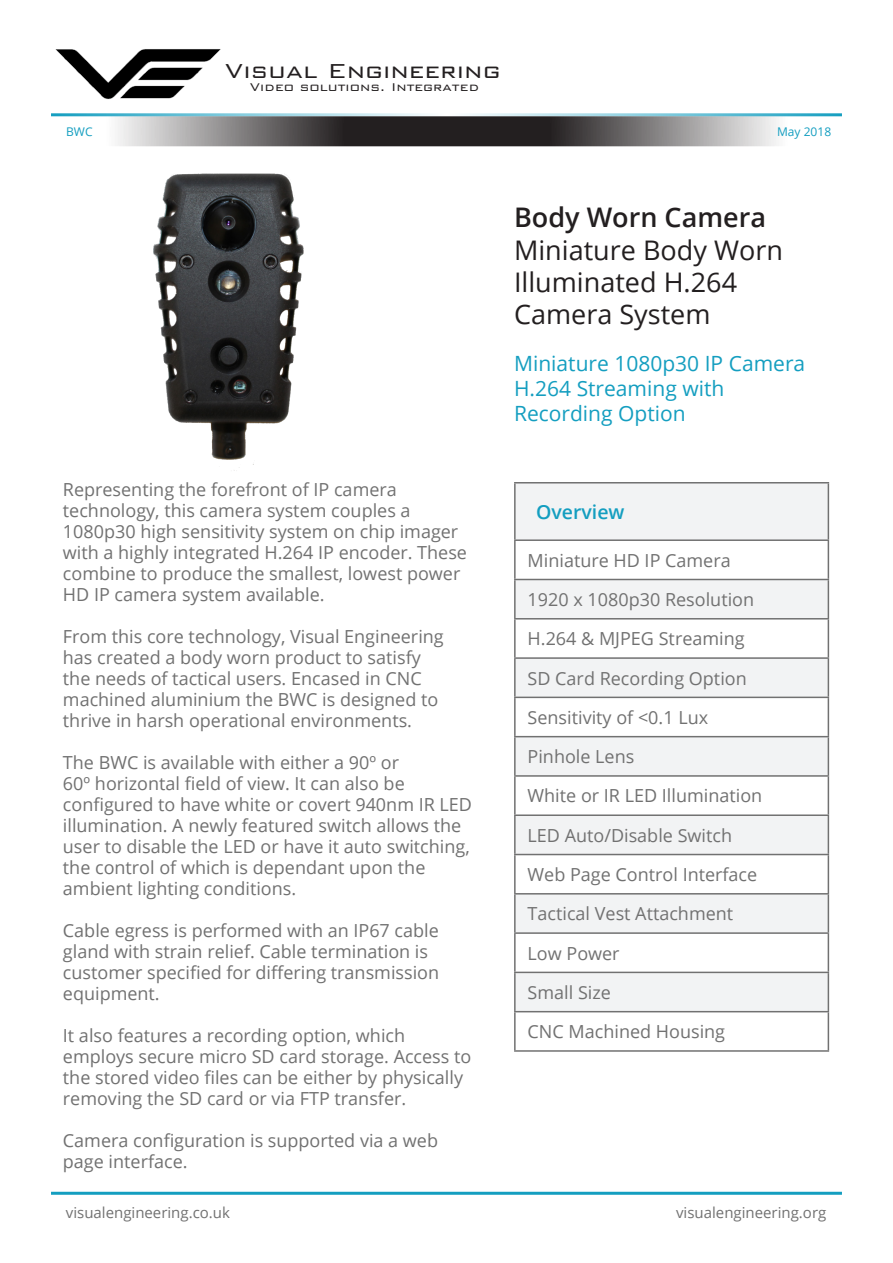
<style>
.page{position:relative;width:893px;height:1263px;background:#fff}
.page>*{position:absolute;margin:0;border:0;box-sizing:border-box;transform-origin:0 0}
.t1{font:27px/32.4px "Open Sans";color:#231f20}
.t2{font:300 27px "Bank Gothic BT";color:#231f20}
.t3{font:600 27px "Open Sans";color:#231f20}
.t4{font:21px/25.2px "Open Sans";color:#149ec0}
.t5{font:600 19.5px "Open Sans";color:#149ec0}
.Body{font:18px/21px "Open Sans";color:#717171}
.Paragraph_Style_1{font:18px "Open Sans";color:#717171}
.t6{font:15px "Open Sans";color:#717171}
.t7{font:300 15px "Bank Gothic BT";color:#231f20}
.t8{font:12px "Open Sans";color:#149ec0}
</style>
<div class="page">
<hr style="left:51px;top:113px;width:791px;height:3px;background:#149ec0">
<svg style="left:51px;top:116px;width:791px;height:30px"></svg>
<img style="left:55px;top:49px;width:166px;height:51px">
<hr style="left:51px;top:1192px;width:791px;height:3px;background:#149ec0">
<svg style="left:516px;top:483px;width:312px;height:528px;fill:#f2f3f4"></svg>
<hr style="left:514px;top:539px;width:315px;height:2px;background:#717171">
<hr style="left:514px;top:579px;width:315px;height:1px;background:#717171">
<hr style="left:514px;top:618px;width:315px;height:1px;background:#717171">
<hr style="left:514px;top:657px;width:315px;height:2px;background:#717171">
<hr style="left:514px;top:697px;width:315px;height:1px;background:#717171">
<hr style="left:514px;top:736px;width:315px;height:1px;background:#717171">
<hr style="left:514px;top:775px;width:315px;height:2px;background:#717171">
<hr style="left:514px;top:814px;width:315px;height:2px;background:#717171">
<hr style="left:514px;top:854px;width:315px;height:1px;background:#717171">
<hr style="left:514px;top:893px;width:315px;height:1px;background:#717171">
<hr style="left:514px;top:932px;width:315px;height:2px;background:#717171">
<hr style="left:514px;top:972px;width:315px;height:1px;background:#717171">
<hr style="left:514px;top:482px;width:315px;height:1px;background:#717171">
<hr style="left:514px;top:483px;width:2px;height:56px;background:#717171">
<hr style="left:828px;top:483px;width:1px;height:56px;background:#717171">
<hr style="left:514px;top:541px;width:2px;height:38px;background:#717171">
<hr style="left:828px;top:541px;width:1px;height:38px;background:#717171">
<hr style="left:514px;top:580px;width:2px;height:38px;background:#717171">
<hr style="left:828px;top:580px;width:1px;height:38px;background:#717171">
<hr style="left:514px;top:619px;width:2px;height:38px;background:#717171">
<hr style="left:828px;top:619px;width:1px;height:38px;background:#717171">
<hr style="left:514px;top:659px;width:2px;height:38px;background:#717171">
<hr style="left:828px;top:659px;width:1px;height:38px;background:#717171">
<hr style="left:514px;top:698px;width:2px;height:38px;background:#717171">
<hr style="left:828px;top:698px;width:1px;height:38px;background:#717171">
<hr style="left:514px;top:737px;width:2px;height:38px;background:#717171">
<hr style="left:828px;top:737px;width:1px;height:38px;background:#717171">
<hr style="left:514px;top:777px;width:2px;height:37px;background:#717171">
<hr style="left:828px;top:777px;width:1px;height:37px;background:#717171">
<hr style="left:514px;top:816px;width:2px;height:38px;background:#717171">
<hr style="left:828px;top:816px;width:1px;height:38px;background:#717171">
<hr style="left:514px;top:855px;width:2px;height:38px;background:#717171">
<hr style="left:828px;top:855px;width:1px;height:38px;background:#717171">
<hr style="left:514px;top:894px;width:2px;height:38px;background:#717171">
<hr style="left:828px;top:894px;width:1px;height:38px;background:#717171">
<hr style="left:514px;top:934px;width:2px;height:38px;background:#717171">
<hr style="left:828px;top:934px;width:1px;height:38px;background:#717171">
<hr style="left:514px;top:973px;width:2px;height:38px;background:#717171">
<hr style="left:828px;top:973px;width:1px;height:38px;background:#717171">
<hr style="left:514px;top:1011px;width:315px;height:1px;background:#717171">
<hr style="left:514px;top:1012px;width:2px;height:38px;background:#717171">
<hr style="left:828px;top:1012px;width:1px;height:38px;background:#717171">
<hr style="left:514px;top:1050px;width:315px;height:2px;background:#717171">
<img style="left:153px;top:173px;width:151px;height:298px">
<h1 class="t2" style="left:225px;top:56px;width:277px">Visual Engineering</h1>
<p class="t7" style="left:250px;top:79px;width:231px">Video solutions. Integrated</p>
<p class="t8" style="left:66px;top:123px;width:28px">BWC</p>
<p class="t8" style="left:777px;top:123px;width:56px">May 2018</p>
<p class="Body" style="left:63px;top:478px;width:406px">Representing the forefront of IP camera technology, this camera system couples a 1080p30 high sensitivity system on chip imager with a highly integrated H.264 IP encoder. These combine to produce the smallest, lowest power HD IP camera system available.</p>
<p class="Body" style="left:63px;top:625px;width:382px">From this core technology, Visual Engineering has created a body worn product to satisfy the needs of tactical users. Encased in CNC machined aluminium the BWC is designed to thrive in harsh operational environments.</p>
<p class="Body" style="left:63px;top:751px;width:411px">The BWC is available with either a 90º or<br>60º horizontal field of view. It can also be configured to have white or covert 940nm IR LED illumination. A newly featured switch allows the user to disable the LED or have it auto switching, the control of which is dependant upon the ambient lighting conditions.</p>
<p class="Body" style="left:63px;top:919px;width:378px">Cable egress is performed with an IP67 cable gland with strain relief. Cable termination is customer specified for differing transmission equipment.</p>
<p class="Body" style="left:63px;top:1024px;width:410px">It also features a recording option, which employs secure micro SD card storage. Access to the stored video files can be either by physically removing the SD card or via FTP transfer.</p>
<p class="Body" style="left:63px;top:1129px;width:377px">Camera configuration is supported via a web page interface.</p>
<h1 class="t3" style="left:514px;top:199px;width:253px">Body Worn Camera</h1>
<h1 class="t1" style="left:514px;top:233px;width:270px">Miniature Body Worn<br>Illuminated H.264</h1>
<h1 class="t1" style="left:514px;top:298px;width:198px">Camera System</h1>
<h2 class="t4" style="left:514px;top:350px;width:293px">Miniature 1080p30 IP Camera<br>H.264 Streaming with</h2>
<h2 class="t4" style="left:514px;top:400px;width:173px">Recording Option</h2>
<h3 class="t5" style="left:536px;top:498px;width:90px">Overview</h3>
<p class="Paragraph_Style_1" style="left:528px;top:548px;width:205px">Miniature HD IP Camera</p>
<p class="Paragraph_Style_1" style="left:528px;top:587px;width:228px">1920 x 1080p30 Resolution</p>
<p class="Paragraph_Style_1" style="left:528px;top:626px;width:219px">H.264 &amp; MJPEG Streaming</p>
<p class="Paragraph_Style_1" style="left:528px;top:666px;width:221px">SD Card Recording Option</p>
<p class="Paragraph_Style_1" style="left:528px;top:705px;width:182px">Sensitivity of &lt;0.1 Lux</p>
<p class="Paragraph_Style_1" style="left:528px;top:744px;width:108px">Pinhole Lens</p>
<p class="Paragraph_Style_1" style="left:528px;top:784px;width:236px">White or IR LED Illumination</p>
<p class="Paragraph_Style_1" style="left:528px;top:823px;width:206px">LED Auto/Disable Switch</p>
<p class="Paragraph_Style_1" style="left:528px;top:862px;width:231px">Web Page Control Interface</p>
<p class="Paragraph_Style_1" style="left:528px;top:901px;width:207px">Tactical Vest Attachment</p>
<p class="Paragraph_Style_1" style="left:528px;top:941px;width:94px">Low Power</p>
<p class="Paragraph_Style_1" style="left:528px;top:980px;width:85px">Small Size</p>
<p class="Paragraph_Style_1" style="left:528px;top:1019px;width:199px">CNC Machined Housing</p>
<p class="t6" style="left:66px;top:1202px;width:166px">visualengineering.co.uk</p>
<p class="t6" style="left:676px;top:1202px;width:152px">visualengineering.org</p>
</div>
